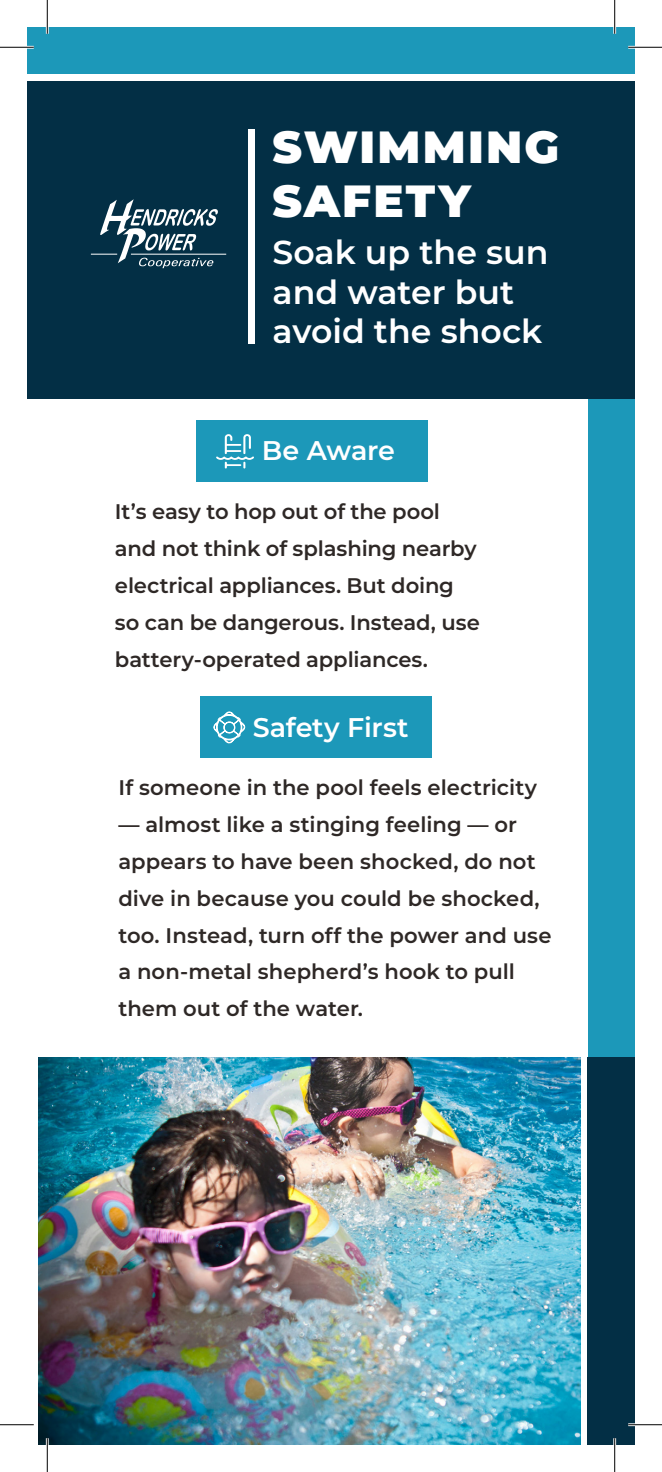
<style>
.page{position:relative;width:662px;height:1472px;background:#fff}
.page>*{position:absolute;margin:0;border:0;box-sizing:border-box;transform-origin:0 0}
.t1{font:900 45px/54px "Montserrat";letter-spacing:.05em;color:#fff}
.t2{font:600 33.07px/39.8px "Montserrat";color:#fff}
.t3{font:600 27px "Montserrat";letter-spacing:-.005em;color:#fff}
.t4{font:600 21.15px/36.9px "Montserrat";color:#2e2826}
</style>
<div class="page">
<img style="left:39px;top:1057px;width:542px;height:387px">
<div style="left:587px;top:392px;width:47px;height:731px;background:#1c98b9"></div>
<div style="left:200px;top:696px;width:231px;height:61px;background:#1c98b9"></div>
<svg style="left:213px;top:711px;width:33px;height:33px"></svg>
<div style="left:196px;top:421px;width:232px;height:61px;background:#1c98b9"></div>
<svg style="left:216px;top:434px;width:38px;height:34px"></svg>
<div style="left:27px;top:27px;width:607px;height:48px;background:#1c98b9"></div>
<div style="left:587px;top:1057px;width:47px;height:387px;background:#032f45"></div>
<div style="left:27px;top:78px;width:607px;height:321px;background:#032f45"></div>
<div style="left:249px;top:129px;width:6px;height:214px;background:#fff"></div>
<div style="left:27px;top:75px;width:607px;height:6px;background:#fff"></div>
<hr style="left:131px;top:254px;width:95px;height:1px;background:#fff">
<svg style="left:91px;top:199px;width:127px;height:69px"></svg>
<hr style="left:0;top:46px;width:34px;height:3px;background:#fff">
<hr style="left:628px;top:46px;width:34px;height:3px;background:#fff">
<hr style="left:628px;top:1423px;width:34px;height:3px;background:#fff">
<hr style="left:46px;top:0;width:3px;height:34px;background:#fff">
<hr style="left:46px;top:1438px;width:3px;height:34px;background:#fff">
<hr style="left:613px;top:0;width:3px;height:34px;background:#fff">
<hr style="left:613px;top:1438px;width:3px;height:34px;background:#fff">
<hr style="left:0;top:47px;width:34px;height:1px;background:#000">
<hr style="left:628px;top:47px;width:34px;height:1px;background:#000">
<hr style="left:0;top:1424px;width:34px;height:1px;background:#000">
<hr style="left:628px;top:1424px;width:34px;height:1px;background:#000">
<hr style="left:47px;top:0;width:1px;height:34px;background:#000">
<hr style="left:47px;top:1438px;width:1px;height:34px;background:#000">
<hr style="left:614px;top:0;width:1px;height:34px;background:#000">
<hr style="left:614px;top:1438px;width:1px;height:34px;background:#000">
<p class="t1" style="left:272px;top:117px;width:288px">SWIMMING<br>SAFETY</p>
<p class="t2" style="left:272px;top:231px;width:277px">Soak up the sun and water but avoid the shock</p>
<p class="t3" style="left:262px;top:431px;width:134px">Be Aware</p>
<p class="t4" style="left:115px;top:492px;width:366px">It’s easy to hop out of the pool and not think of splashing nearby electrical appliances. But doing so can be dangerous. Instead, use battery-operated appliances.</p>
<p class="t3" style="left:253px;top:708px;width:157px">Safety First</p>
<p class="t4" style="left:118px;top:767px;width:420px">If someone in the pool feels electricity</p>
<p class="t4" style="left:118px;top:804px;width:434px">— almost like a stinging feeling — or appears to have been shocked, do not dive in because you could be shocked, too. Instead, turn off the power and use a non-metal shepherd’s hook to pull them out of the water.</p>
</div>
